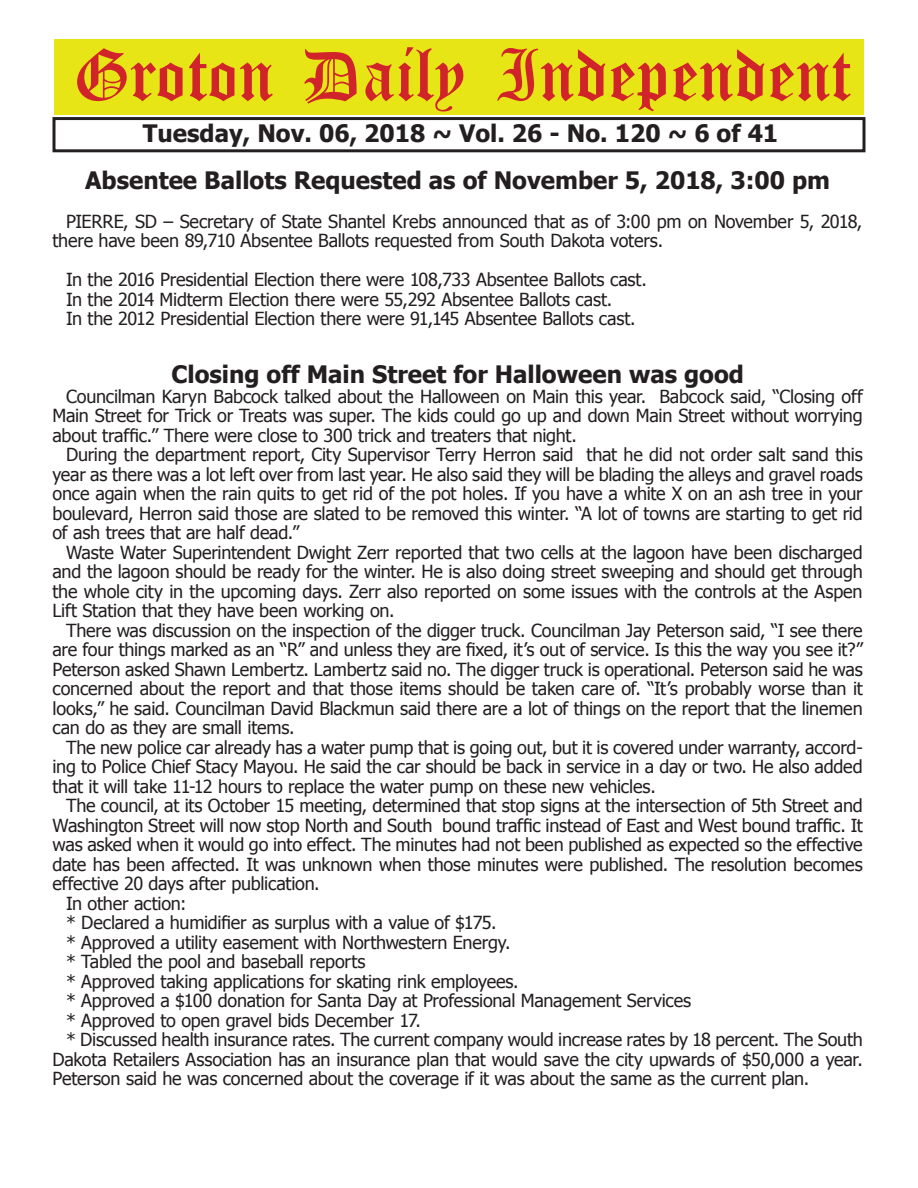
<style>
.page{position:relative;width:918px;height:1188px;background:#fff}
.page>*{position:absolute;margin:0;border:0;box-sizing:border-box;transform-origin:0 0}
.t1{font:54px "Old English Five";color:#d1232a}
.t2{font:700 24px "Tahoma";color:#231f20}
.t3{font:18px/19.5px "Tahoma";letter-spacing:-.01em;color:#231f20;text-align:justify}
</style>
<div class="page">
<div style="left:52px;top:117px;width:814px;height:35px;border:3px solid #231f20"></div>
<div style="left:54px;top:40px;width:810px;height:75px;background:#e7e515"></div>
<h1 class="t1" style="left:73px;top:50px;width:779px">Groton Daily Independent</h1>
<h2 class="t2" style="left:143px;top:116px;width:637px">Tuesday, Nov. 06, 2018 ~ Vol. 26 - No. 120 ~ 6 of 41</h2>
<h2 class="t2" style="left:85px;top:163px;width:746px">Absentee Ballots Requested as of November 5, 2018, 3:00 pm</h2>
<p class="t3" style="left:52px;top:211px;width:811px;text-indent:14px">PIERRE, SD – Secretary of State Shantel Krebs announced that as of 3:00 pm on November 5, 2018, there have been 89,710 Absentee Ballots requested from South Dakota voters.</p>
<p class="t3" style="left:66px;top:269px;width:582px;text-align:left">In the 2016 Presidential Election there were 108,733 Absentee Ballots cast.<br>In the 2014 Midterm Election there were 55,292 Absentee Ballots cast.<br>In the 2012 Presidential Election there were 91,145 Absentee Ballots cast.</p>
<h2 class="t2" style="left:171px;top:358px;width:574px">Closing off Main Street for Halloween was good</h2>
<p class="t3" style="left:52px;top:386px;width:812px;text-indent:14px">Councilman Karyn Babcock talked about the Halloween on Main this year. Babcock said, “Closing off Main Street for Trick or Treats was super. The kids could go up and down Main Street without worrying about traffic.” There were close to 300 trick and treaters that night.</p>
<p class="t3" style="left:52px;top:444px;width:812px;text-indent:14px">During the department report, City Supervisor Terry Herron said that he did not order salt sand this year as there was a lot left over from last year. He also said they will be blading the alleys and gravel roads once again when the rain quits to get rid of the pot holes. If you have a white X on an ash tree in your boulevard, Herron said those are slated to be removed this winter. “A lot of towns are starting to get rid of ash trees that are half dead.”</p>
<p class="t3" style="left:52px;top:542px;width:812px;text-indent:14px">Waste Water Superintendent Dwight Zerr reported that two cells at the lagoon have been discharged and the lagoon should be ready for the winter. He is also doing street sweeping and should get through the whole city in the upcoming days. Zerr also reported on some issues with the controls at the Aspen Lift Station that they have been working on.</p>
<p class="t3" style="left:52px;top:620px;width:812px;text-indent:14px">There was discussion on the inspection of the digger truck. Councilman Jay Peterson said, “I see there are four things marked as an “R” and unless they are fixed, it’s out of service. Is this the way you see it?” Peterson asked Shawn Lembertz. Lambertz said no. The digger truck is operational. Peterson said he was concerned about the report and that those items should be taken care of. “It’s probably worse than it looks,” he said. Councilman David Blackmun said there are a lot of things on the report that the linemen can do as they are small items.</p>
<p class="t3" style="left:52px;top:737px;width:812px;text-indent:14px">The new police car already has a water pump that is going out, but it is covered under warranty, accord&shy;ing to Police Chief Stacy Mayou. He said the car should be back in service in a day or two. He also added that it will take 11-12 hours to replace the water pump on these new vehicles.</p>
<p class="t3" style="left:66px;top:795px;width:798px">The council, at its October 15 meeting, determined that stop signs at the intersection of 5th Street and</p>
<p class="t3" style="left:52px;top:815px;width:812px">Washington Street will now stop North and South bound traffic instead of East and West bound traffic. It</p>
<p class="t3" style="left:52px;top:834px;width:812px">was asked when it would go into effect. The minutes had not been published as expected so the effective</p>
<p class="t3" style="left:52px;top:854px;width:812px">date has been affected. It was unknown when those minutes were published. The resolution becomes</p>
<p class="t3" style="left:52px;top:873px;width:269px">effective 20 days after publication.</p>
<p class="t3" style="left:66px;top:893px;width:122px">In other action:</p>
<p class="t3" style="left:66px;top:912px;width:432px">* Declared a humidifier as surplus with a value of $175.</p>
<p class="t3" style="left:66px;top:932px;width:446px">* Approved a utility easement with Northwestern Energy.</p>
<p class="t3" style="left:66px;top:951px;width:301px">* Tabled the pool and baseball reports</p>
<p class="t3" style="left:66px;top:971px;width:454px">* Approved taking applications for skating rink employees.</p>
<p class="t3" style="left:66px;top:990px;width:627px">* Approved a $100 donation for Santa Day at Professional Management Services</p>
<p class="t3" style="left:66px;top:1010px;width:357px">* Approved to open gravel bids December 17.</p>
<p class="t3" style="left:66px;top:1029px;width:798px">* Discussed health insurance rates. The current company would increase rates by 18 percent. The South</p>
<p class="t3" style="left:52px;top:1049px;width:812px">Dakota Retailers Association has an insurance plan that would save the city upwards of $50,000 a year.</p>
<p class="t3" style="left:52px;top:1068px;width:758px">Peterson said he was concerned about the coverage if it was about the same as the current plan.</p>
</div>
